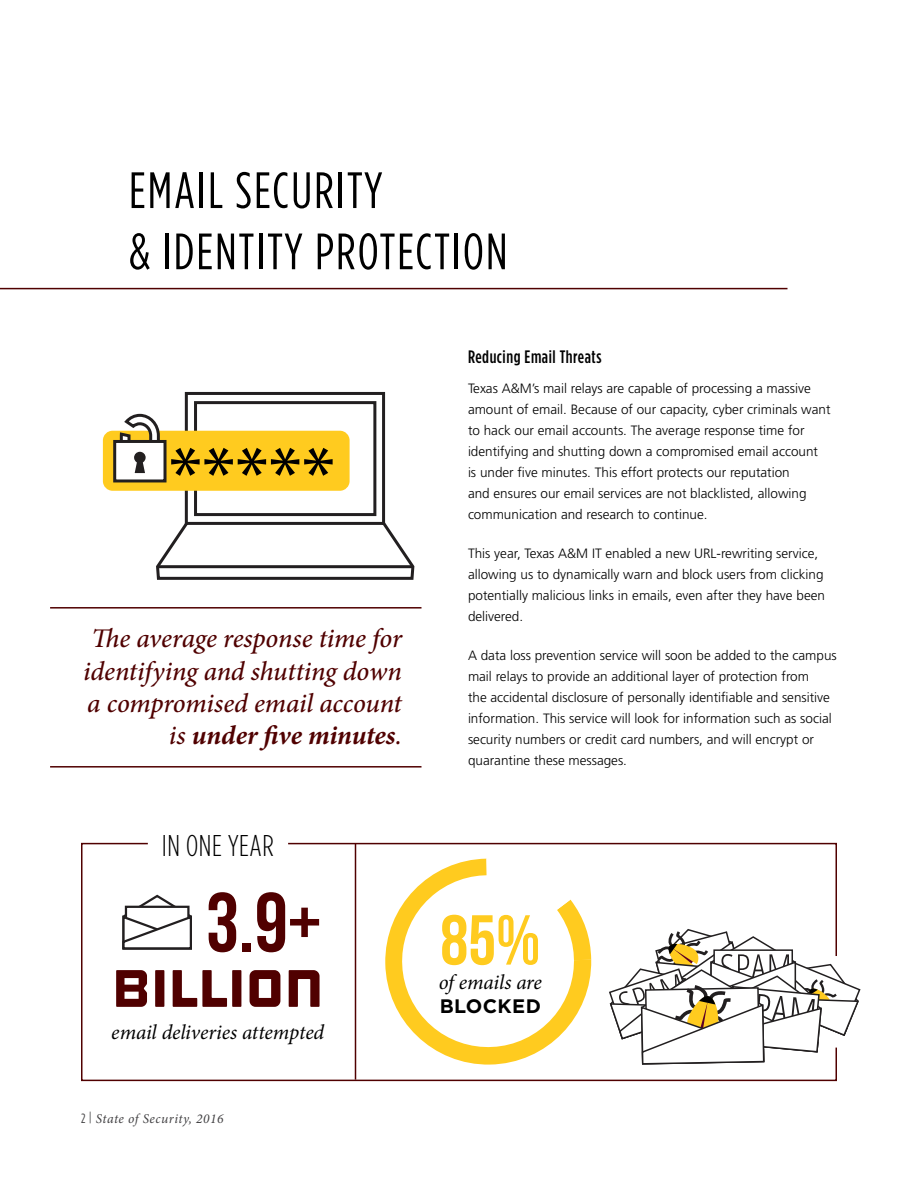
<style>
.page{position:relative;width:918px;height:1188px;background:#fff}
.page>*{position:absolute;margin:0;border:0;box-sizing:border-box;transform-origin:0 0}
.t1{font:84px "Bebas Neue";color:#500000}
.t2{font:70.5px "Bebas Neue";color:#ffcb1f}
.t3{font:52.5px "Outage";color:#500000}
.t4{font:51px/61.2px "Gotham Condensed";letter-spacing:.04em;color:#000}
.t5{font:300 30px "Gotham Condensed";letter-spacing:.02em;color:#000}
.t6{font:italic 500 27px/32.4px "Minion Pro";letter-spacing:-.01em;color:#500000;text-align:right}
.t7{font:italic 21px "Minion Pro";letter-spacing:-.005em;color:#000}
.t8{font:700 19.5px "Gotham";letter-spacing:.02em;color:#000}
.t9{font:500 18px "Gotham Condensed";letter-spacing:.03em;color:#000}
.t10{font:300 13.5px/21px "Frutiger LT Std";color:#000}
.t11{font:italic 13.5px "Minion Pro";letter-spacing:.035em;color:#414042}
.s1{font-weight:700}
.s2{font-family:"Gotham Condensed";font-style:normal}
</style>
<div class="page">
<svg style="left:81px;top:842px;width:756px;height:240px"></svg>
<svg style="left:287px;top:842px;width:550px;height:116px"></svg>
<svg style="left:608px;top:928px;width:253px;height:137px"></svg>
<svg style="left:121px;top:893px;width:73px;height:58px"></svg>
<hr style="left:0;top:288px;width:788px;height:1px;background:#500000">
<hr style="left:50px;top:607px;width:372px;height:2px;background:#500000">
<hr style="left:50px;top:766px;width:372px;height:2px;background:#500000">
<div style="left:185px;top:392px;width:200px;height:133px;background:#fff;border:3px solid #221f20"></div>
<svg style="left:156px;top:520px;width:259px;height:60px"></svg>
<div style="left:194px;top:401px;width:182px;height:115px;background:#fff;border:3px solid #221f20"></div>
<hr style="left:158px;top:565px;width:255px;height:3px;background:#221f20">
<div style="left:103px;top:431px;width:247px;height:60px;background:#ffcb1f;border-radius:10px"></div>
<svg style="left:171px;top:448px;width:162px;height:28px"></svg>
<div style="left:113px;top:440px;width:54px;height:42px;background:#fff;border:3px solid #221f20"></div>
<svg style="left:118px;top:413px;width:43px;height:61px"></svg>
<h1 class="t4" style="left:129px;top:159px;width:380px">EMAIL SECURITY<br>&amp; IDENTITY PROTECTION</h1>
<p class="t6" style="left:83px;top:622px;width:320px">The average response time for identifying and shutting down a compromised email account is <span class="s1">under five minutes</span>.</p>
<p class="t5" style="left:162px;top:829px;width:114px">IN ONE YEAR</p>
<p class="t1" style="left:206px;top:877px;width:117px">3.9+</p>
<p class="t3" style="left:112px;top:958px;width:213px">BILLION</p>
<p class="t7" style="left:111px;top:1018px;width:215px">email deliveries attempted</p>
<p class="t11" style="left:81px;top:1109px;width:144px"><span class="s2">2 |</span> State of Security, 2016</p>
<h2 class="t9" style="left:468px;top:347px;width:135px">Reducing Email Threats</h2>
<p class="t10" style="left:468px;top:378px;width:364px">Texas A&amp;M’s mail relays are capable of processing a massive amount of email. Because of our capacity, cyber criminals want to hack our email accounts. The average response time for identifying and shutting down a compromised email account<br>is under five minutes. This effort protects our reputation<br>and ensures our email services are not blacklisted, allowing communication and research to continue.</p>
<p class="t10" style="left:468px;top:543px;width:359px">This year, Texas A&amp;M IT enabled a new URL-rewriting service, allowing us to dynamically warn and block users from clicking potentially malicious links in emails, even after they have been delivered.</p>
<p class="t10" style="left:468px;top:645px;width:370px">A data loss prevention service will soon be added to the campus mail relays to provide an additional layer of protection from<br>the accidental disclosure of personally identifiable and sensitive information. This service will look for information such as social security numbers or credit card numbers, and will encrypt or quarantine these messages.</p>
<p class="t2" style="left:440px;top:902px;width:102px">85%</p>
<p class="t7" style="left:439px;top:968px;width:105px">of emails are</p>
<p class="t8" style="left:440px;top:994px;width:103px">BLOCKED</p>
</div>
